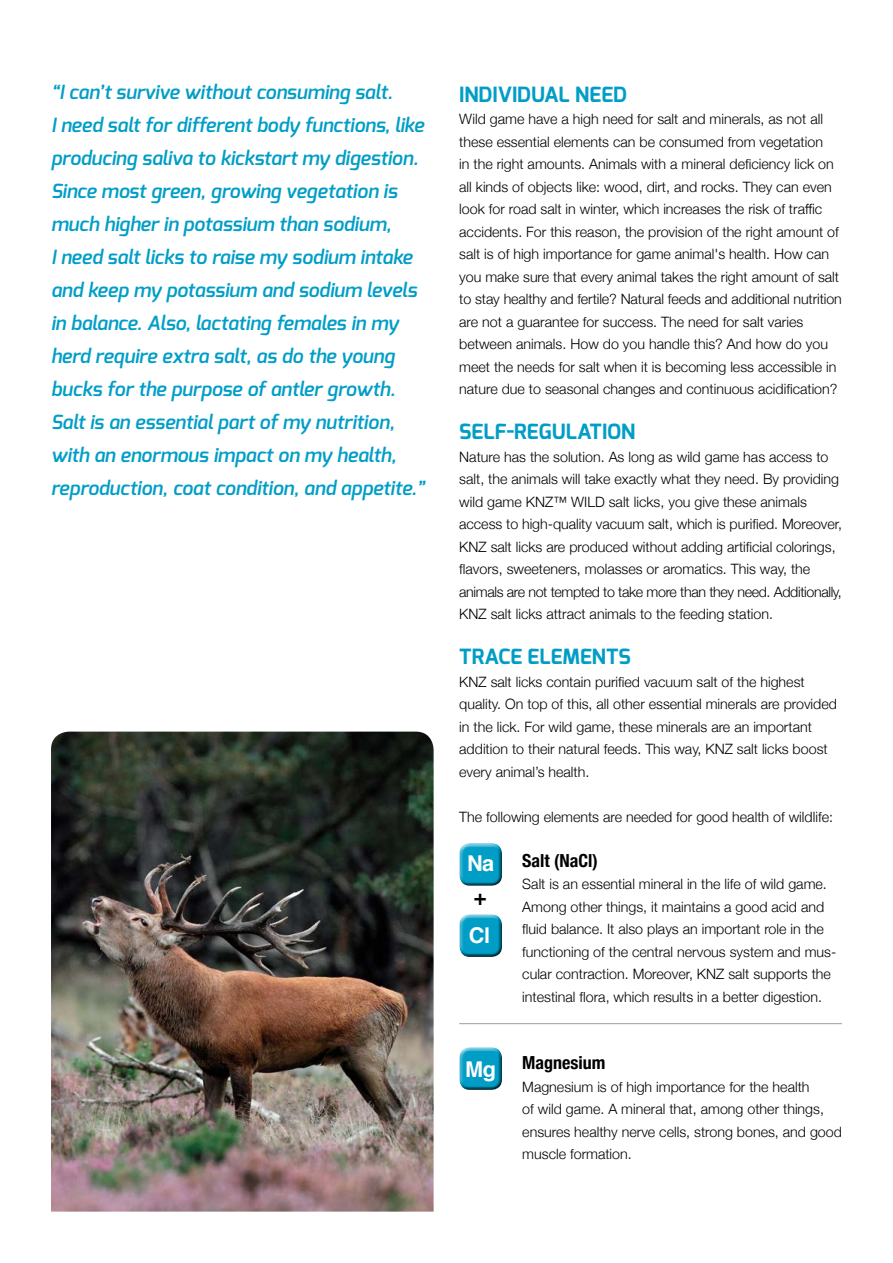
<style>
.page{position:relative;width:893px;height:1263px;background:#fff}
.page>*{position:absolute;margin:0;border:0;box-sizing:border-box;transform-origin:0 0}
.t1{font:700 22.5px "Helvetica Neue";color:#000}
.t2{font:700 21.75px "Helvetica";color:#fff}
.t3{font:700 21px "Exo";color:#009dc6}
.t4{font:700 21px "Exo";color:#009ec7}
.t5{font:italic 600 19.5px/33px "Exo";color:#009ec7}
.t6{font:700 condensed 18px "Helvetica Neue";color:#000}
.t7{font:300 14.25px/22.5px "Helvetica Neue";color:#000}
</style>
<div class="page">
<img style="left:51px;top:732px;width:383px;height:479px">
<hr style="left:459px;top:1023px;width:383px;height:1px;background:#9d9d9c">
<div style="left:455px;top:838px;width:49px;height:45px;background:#fff;opacity:.75"></div>
<div style="left:457px;top:845px;width:49px;height:42px;background:#000;opacity:.75"></div>
<div style="left:455px;top:1043px;width:49px;height:44px;background:#fff;opacity:.75"></div>
<div style="left:457px;top:1050px;width:49px;height:41px;background:#000;opacity:.75"></div>
<div style="left:455px;top:910px;width:49px;height:45px;background:#fff;opacity:.75"></div>
<div style="left:457px;top:917px;width:49px;height:41px;background:#000;opacity:.75"></div>
<p class="t5" style="left:51px;top:75px;width:375px">“I can’t survive without consuming salt.<br>I need salt for different body functions, like producing saliva to kickstart my digestion.<br>Since most green, growing vegetation is much higher in potassium than sodium,<br>I need salt licks to raise my sodium intake and keep my potassium and sodium levels in balance. Also, lactating females in my herd require extra salt, as do the young bucks for the purpose of antler growth.<br>Salt is an essential part of my nutrition, with an enormous impact on my health, reproduction, coat condition, and appetite.”</p>
<h3 class="t4" style="left:459px;top:80px;width:169px">INDIVIDUAL NEED</h3>
<p class="t7" style="left:459px;top:107px;width:384px">Wild game have a high need for salt and minerals, as not all these essential elements can be consumed from vegetation<br>in the right amounts. Animals with a mineral deficiency lick on all kinds of objects like: wood, dirt, and rocks. They can even look for road salt in winter, which increases the risk of traffic accidents. For this reason, the provision of the right amount of salt is of high importance for game animal's health. How can you make sure that every animal takes the right amount of salt to stay healthy and fertile? Natural feeds and additional nutrition are not a guarantee for success. The need for salt varies between animals. How do you handle this? And how do you meet the needs for salt when it is becoming less accessible in nature due to seasonal changes and continuous acidification?</p>
<h3 class="t3" style="left:459px;top:418px;width:178px">SELF-REGULATION</h3>
<p class="t7" style="left:459px;top:444px;width:384px">Nature has the solution. As long as wild game has access to salt, the animals will take exactly what they need. By providing wild game KNZ™ WILD salt licks, you give these animals access to high-quality vacuum salt, which is purified. Moreover, KNZ salt licks are produced without adding artificial colorings, flavors, sweeteners, molasses or aromatics. This way, the animals are not tempted to take more than they need. Additionally, KNZ salt licks attract animals to the feeding station.</p>
<h3 class="t3" style="left:459px;top:643px;width:173px">TRACE ELEMENTS</h3>
<p class="t7" style="left:459px;top:669px;width:379px">KNZ salt licks contain purified vacuum salt of the highest quality. On top of this, all other essential minerals are provided in the lick. For wild game, these minerals are an important addition to their natural feeds. This way, KNZ salt licks boost every animal’s health.</p>
<p class="t7" style="left:459px;top:804px;width:375px">The following elements are needed for good health of wildlife:</p>
<p class="t6" style="left:522px;top:845px;width:77px">Salt (NaCl)</p>
<p class="t7" style="left:522px;top:872px;width:316px">Salt is an essential mineral in the life of wild game.<br>Among other things, it maintains a good acid and fluid balance. It also plays an important role in the functioning of the central nervous system and mus&shy;cular contraction. Moreover, KNZ salt supports the intestinal flora, which results in a better digestion.</p>
<h2 class="t2" style="left:467px;top:846px;width:29px">Na</h2>
<h1 class="t1" style="left:473px;top:880px;width:15px">+</h1>
<h2 class="t2" style="left:469px;top:918px;width:23px">Cl</h2>
<h2 class="t2" style="left:465px;top:1051px;width:32px">Mg</h2>
<p class="t6" style="left:522px;top:1048px;width:85px">Magnesium</p>
<p class="t7" style="left:522px;top:1074px;width:321px">Magnesium is of high importance for the health<br>of wild game. A mineral that, among other things, ensures healthy nerve cells, strong bones, and good muscle formation.</p>
</div>
